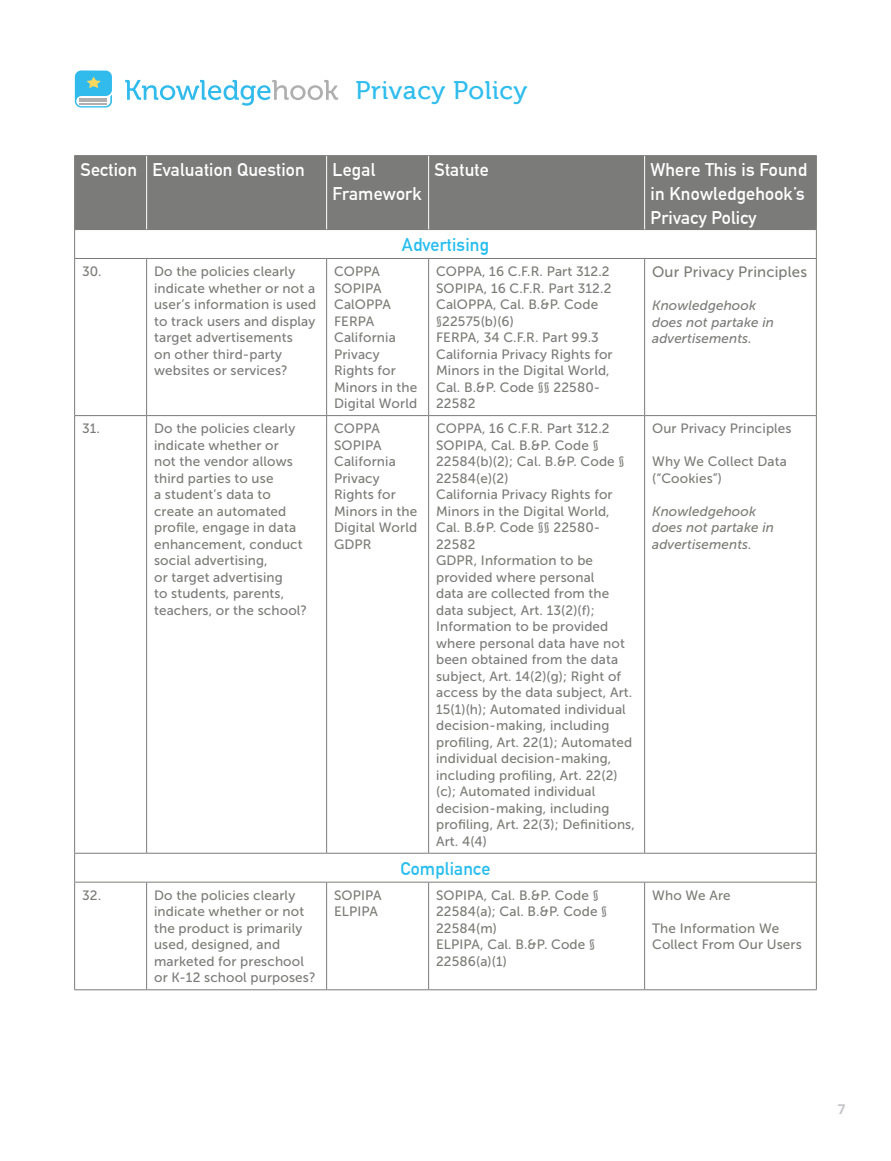
<style>
.page{position:relative;width:891px;height:1161px;background:#fff}
.page>*{position:absolute;margin:0;border:0;box-sizing:border-box;transform-origin:0 0}
.t1{font:25.5px "Museo 500";letter-spacing:.02em;color:#2ebdee}
.Blue_Museo_heading{font:700 18px/24px "DIN Alternate";letter-spacing:.01em;color:#fff}
.Blue_Museo_heading-2{font:700 18px "DIN Alternate";letter-spacing:.01em;color:#28bdef}
.Regular_text{font:15px "Museo Sans 500";letter-spacing:.01em;color:#7b7b79}
.Regular_text-2{font:13.5px/16.5px "Museo Sans 500";letter-spacing:.01em;color:#7b7b79}
.Regular_text-3{font:italic 13.5px/16.5px "Museo Sans 500";letter-spacing:.01em;color:#7b7b79}
.t2{font:700 13.5px "Open Sans";color:#c5c5c9}
</style>
<div class="page">
<svg style="left:125px;top:80px;width:213px;height:26px"></svg>
<svg style="left:75px;top:70px;width:37px;height:38px"></svg>
<div style="left:75px;top:156px;width:741px;height:73px;background:#7b7b79"></div>
<hr style="left:74px;top:155px;width:73px;height:1px;background:#7b7b79">
<hr style="left:74px;top:156px;width:1px;height:73px;background:#7b7b79">
<hr style="left:147px;top:155px;width:180px;height:1px;background:#7b7b79">
<hr style="left:327px;top:155px;width:102px;height:1px;background:#7b7b79">
<hr style="left:429px;top:155px;width:216px;height:1px;background:#7b7b79">
<hr style="left:645px;top:155px;width:172px;height:1px;background:#7b7b79">
<hr style="left:816px;top:156px;width:1px;height:73px;background:#7b7b79">
<hr style="left:74px;top:229px;width:73px;height:1px;background:#7b7b79">
<hr style="left:147px;top:229px;width:180px;height:1px;background:#7b7b79">
<hr style="left:327px;top:229px;width:102px;height:1px;background:#7b7b79">
<hr style="left:429px;top:229px;width:216px;height:1px;background:#7b7b79">
<hr style="left:645px;top:229px;width:172px;height:1px;background:#7b7b79">
<hr style="left:146px;top:156px;width:1px;height:73px;background:#fff">
<hr style="left:326px;top:156px;width:1px;height:73px;background:#fff">
<hr style="left:428px;top:156px;width:1px;height:73px;background:#fff">
<hr style="left:644px;top:156px;width:1px;height:73px;background:#fff">
<svg style="left:74px;top:230px;width:1px;height:28px"></svg>
<svg style="left:816px;top:230px;width:1px;height:28px"></svg>
<hr style="left:74px;top:258px;width:73px;height:1px;background:#7b7b79">
<hr style="left:147px;top:258px;width:180px;height:1px;background:#7b7b79">
<hr style="left:327px;top:258px;width:102px;height:1px;background:#7b7b79">
<hr style="left:429px;top:258px;width:216px;height:1px;background:#7b7b79">
<hr style="left:645px;top:258px;width:172px;height:1px;background:#7b7b79">
<hr style="left:74px;top:415px;width:73px;height:1px;background:#7b7b79">
<hr style="left:147px;top:415px;width:180px;height:1px;background:#7b7b79">
<hr style="left:327px;top:415px;width:102px;height:1px;background:#7b7b79">
<hr style="left:429px;top:415px;width:216px;height:1px;background:#7b7b79">
<hr style="left:645px;top:415px;width:172px;height:1px;background:#7b7b79">
<hr style="left:74px;top:259px;width:1px;height:156px;background:#7b7b79">
<hr style="left:146px;top:259px;width:1px;height:156px;background:#7b7b79">
<hr style="left:326px;top:259px;width:1px;height:156px;background:#7b7b79">
<hr style="left:428px;top:259px;width:1px;height:156px;background:#7b7b79">
<hr style="left:644px;top:259px;width:1px;height:156px;background:#7b7b79">
<hr style="left:816px;top:259px;width:1px;height:156px;background:#7b7b79">
<hr style="left:74px;top:416px;width:1px;height:437px;background:#7b7b79">
<hr style="left:146px;top:416px;width:1px;height:437px;background:#7b7b79">
<hr style="left:326px;top:416px;width:1px;height:437px;background:#7b7b79">
<hr style="left:428px;top:416px;width:1px;height:437px;background:#7b7b79">
<hr style="left:644px;top:416px;width:1px;height:437px;background:#7b7b79">
<hr style="left:816px;top:416px;width:1px;height:437px;background:#7b7b79">
<hr style="left:74px;top:853px;width:73px;height:1px;background:#7b7b79">
<svg style="left:74px;top:854px;width:1px;height:28px"></svg>
<hr style="left:147px;top:853px;width:180px;height:1px;background:#7b7b79">
<hr style="left:327px;top:853px;width:102px;height:1px;background:#7b7b79">
<hr style="left:429px;top:853px;width:216px;height:1px;background:#7b7b79">
<hr style="left:645px;top:853px;width:172px;height:1px;background:#7b7b79">
<svg style="left:816px;top:854px;width:1px;height:28px"></svg>
<hr style="left:74px;top:882px;width:73px;height:1px;background:#7b7b79">
<hr style="left:74px;top:883px;width:1px;height:106px;background:#7b7b79">
<hr style="left:147px;top:882px;width:180px;height:1px;background:#7b7b79">
<hr style="left:146px;top:883px;width:1px;height:106px;background:#7b7b79">
<hr style="left:327px;top:882px;width:102px;height:1px;background:#7b7b79">
<hr style="left:326px;top:883px;width:1px;height:106px;background:#7b7b79">
<hr style="left:429px;top:882px;width:216px;height:1px;background:#7b7b79">
<hr style="left:428px;top:883px;width:1px;height:106px;background:#7b7b79">
<hr style="left:645px;top:882px;width:172px;height:1px;background:#7b7b79">
<hr style="left:644px;top:883px;width:1px;height:106px;background:#7b7b79">
<hr style="left:816px;top:883px;width:1px;height:106px;background:#7b7b79">
<hr style="left:74px;top:989px;width:73px;height:1px;background:#7b7b79">
<hr style="left:147px;top:989px;width:180px;height:1px;background:#7b7b79">
<hr style="left:327px;top:989px;width:102px;height:1px;background:#7b7b79">
<hr style="left:429px;top:989px;width:216px;height:1px;background:#7b7b79">
<hr style="left:645px;top:989px;width:172px;height:1px;background:#7b7b79">
<h1 class="t1" style="left:356px;top:77px;width:174px">Privacy Policy</h1>
<p class="Blue_Museo_heading" style="left:81px;top:156px;width:58px">Section</p>
<p class="Blue_Museo_heading" style="left:153px;top:156px;width:154px">Evaluation Question</p>
<p class="Blue_Museo_heading" style="left:333px;top:156px;width:91px">Legal<br>Framework</p>
<p class="Blue_Museo_heading" style="left:435px;top:156px;width:56px">Statute</p>
<p class="Blue_Museo_heading" style="left:651px;top:156px;width:158px;text-align:justify">Where This is Found in Knowledgehook’s Privacy Policy</p>
<p class="Blue_Museo_heading-2" style="left:402px;top:231px;width:89px">Advertising</p>
<p class="Regular_text-2" style="left:82px;top:263px;width:21px">30.</p>
<p class="Regular_text-2" style="left:154px;top:263px;width:164px">Do the policies clearly indicate whether or not a user’s information is used to track users and display target advertisements<br>on other third-party websites or services?</p>
<p class="Regular_text-2" style="left:334px;top:263px;width:47px">COPPA</p>
<p class="Regular_text-2" style="left:436px;top:263px;width:175px">COPPA, 16 C.F.R. Part 312.2</p>
<p class="Regular_text-2" style="left:436px;top:280px;width:177px">SOPIPA, 16 C.F.R. Part 312.2</p>
<p class="Regular_text-2" style="left:436px;top:296px;width:164px">CalOPPA, Cal. B.&amp;P. Code §22575(b)(6)</p>
<p class="Regular_text-2" style="left:436px;top:329px;width:164px">FERPA, 34 C.F.R. Part 99.3</p>
<p class="Regular_text-2" style="left:436px;top:346px;width:178px">California Privacy Rights for<br>Minors in the Digital World,<br>Cal. B.&amp;P. Code §§ 22580-<br>22582</p>
<p class="Regular_text" style="left:652px;top:264px;width:157px">Our Privacy Principles</p>
<p class="Regular_text-3" style="left:652px;top:297px;width:123px">Knowledgehook does not partake in advertisements.</p>
<p class="Regular_text-2" style="left:334px;top:280px;width:49px">SOPIPA</p>
<p class="Regular_text-2" style="left:334px;top:296px;width:58px">CalOPPA</p>
<p class="Regular_text-2" style="left:334px;top:313px;width:42px">FERPA</p>
<p class="Regular_text-2" style="left:334px;top:329px;width:85px">California<br>Privacy<br>Rights for<br>Minors in the<br>Digital World</p>
<p class="Regular_text-2" style="left:82px;top:420px;width:19px">31.</p>
<p class="Regular_text-2" style="left:154px;top:420px;width:155px">Do the policies clearly indicate whether or<br>not the vendor allows third parties to use<br>a student’s data to create an automated profile, engage in data enhancement, conduct social advertising,<br>or target advertising<br>to students, parents, teachers, or the school?</p>
<p class="Regular_text-2" style="left:334px;top:420px;width:47px">COPPA</p>
<p class="Regular_text-2" style="left:334px;top:437px;width:49px">SOPIPA</p>
<p class="Regular_text-2" style="left:334px;top:453px;width:85px">California<br>Privacy<br>Rights for<br>Minors in the<br>Digital World</p>
<p class="Regular_text-2" style="left:334px;top:536px;width:39px">GDPR</p>
<p class="Regular_text-2" style="left:436px;top:420px;width:175px">COPPA, 16 C.F.R. Part 312.2</p>
<p class="Regular_text-2" style="left:436px;top:437px;width:190px">SOPIPA, Cal. B.&amp;P. Code §<br>22584(b)(2); Cal. B.&amp;P. Code §<br>22584(e)(2)</p>
<p class="Regular_text-2" style="left:436px;top:486px;width:178px">California Privacy Rights for<br>Minors in the Digital World,<br>Cal. B.&amp;P. Code §§ 22580-<br>22582</p>
<p class="Regular_text-2" style="left:436px;top:552px;width:200px">GDPR, Information to be provided where personal<br>data are collected from the data subject, Art. 13(2)(f);<br>Information to be provided where personal data have not been obtained from the data subject, Art. 14(2)(g); Right of access by the data subject, Art.<br>15(1)(h); Automated individual decision-making, including profiling, Art. 22(1); Automated individual decision-making, including profiling, Art. 22(2) (c); Automated individual decision-making, including profiling, Art. 22(3); Definitions,<br>Art. 4(4)</p>
<p class="Regular_text-2" style="left:82px;top:887px;width:21px">32.</p>
<p class="Regular_text-2" style="left:154px;top:887px;width:163px">Do the policies clearly indicate whether or not the product is primarily used, designed, and marketed for preschool or K-12 school purposes?</p>
<p class="Regular_text-2" style="left:334px;top:887px;width:49px">SOPIPA</p>
<p class="Regular_text-2" style="left:334px;top:903px;width:46px">ELPIPA</p>
<p class="Blue_Museo_heading-2" style="left:401px;top:855px;width:91px">Compliance</p>
<p class="Regular_text-2" style="left:436px;top:887px;width:173px">SOPIPA, Cal. B.&amp;P. Code §<br>22584(a); Cal. B.&amp;P. Code §<br>22584(m)</p>
<p class="Regular_text-2" style="left:436px;top:936px;width:160px">ELPIPA, Cal. B.&amp;P. Code §<br>22586(a)(1)</p>
<p class="Regular_text-2" style="left:652px;top:420px;width:141px">Our Privacy Principles</p>
<p class="Regular_text-2" style="left:652px;top:453px;width:136px">Why We Collect Data (“Cookies”)</p>
<p class="Regular_text-3" style="left:652px;top:503px;width:123px">Knowledgehook does not partake in advertisements.</p>
<p class="Regular_text-2" style="left:652px;top:887px;width:80px">Who We Are</p>
<p class="Regular_text-2" style="left:652px;top:920px;width:151px">The Information We<br>Collect From Our Users</p>
<p class="t2" style="left:838px;top:1100px;width:9px">7</p>
</div>
